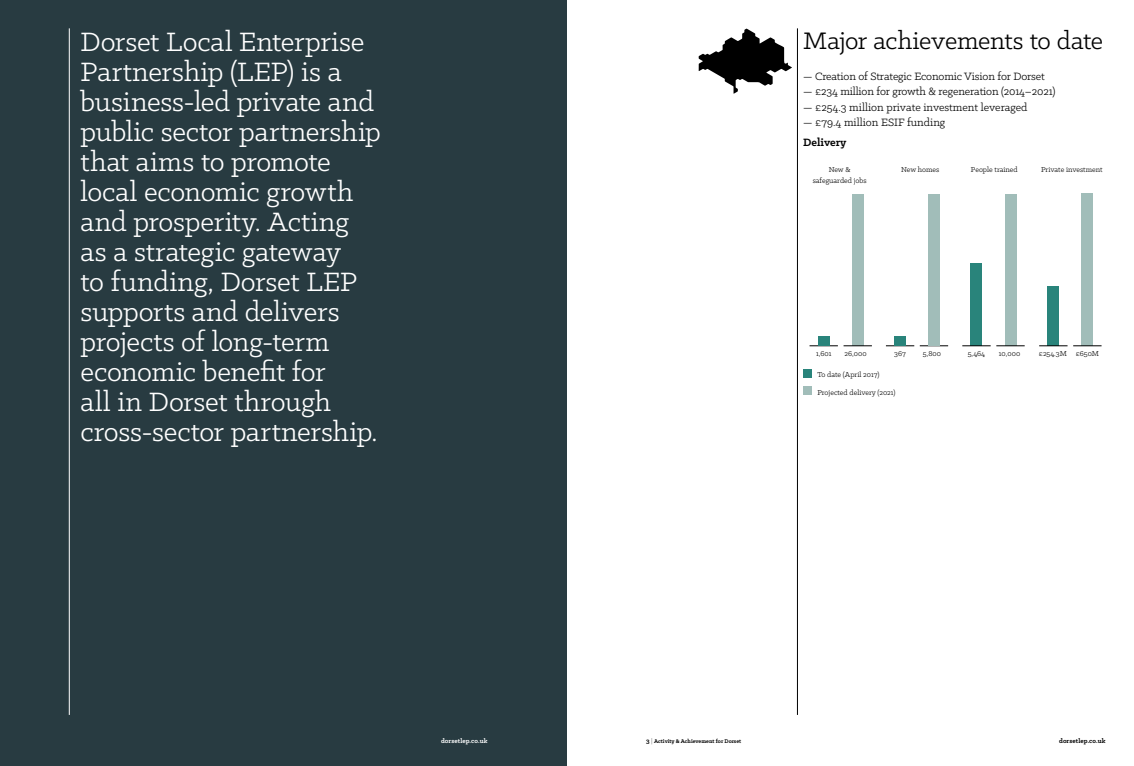
<style>
.page{position:relative;width:1134px;height:766px;background:#fff}
.page>*{position:absolute;margin:0;border:0;box-sizing:border-box;transform-origin:0 0}
.t1{font:30px/30px "Klinic Slab";letter-spacing:-.005em;color:#fff}
.t2{font:27px "Klinic Slab";letter-spacing:-.015em;color:#000}
.t3{font:12px "Klinic Slab";letter-spacing:-.01em;color:#000}
.t4{font:700 12px "Klinic Slab";color:#000}
.t5{font:8px/11px "Klinic Slab";color:#000;text-align:center}
.t6{font:700 7px "Klinic Slab";letter-spacing:.015em;color:#fff}
.t7{font:700 7px "Klinic Slab";letter-spacing:.015em;color:#000}
.t8{font:700 6px "Klinic Slab";color:#000}
.s1{font-size:7px}
.s2{font-weight:300;font-size:7px}
</style>
<div class="page">
<div style="left:0;top:0;width:567px;height:765px;background:#283b41"></div>
<hr style="left:797px;top:28px;width:1px;height:686px;background:#000">
<svg style="left:699px;top:29px;width:93px;height:65px"></svg>
<hr style="left:69px;top:28px;width:1px;height:686px;background:#fff">
<div style="left:803px;top:369px;width:9px;height:8px;background:#29847b"></div>
<div style="left:803px;top:386px;width:9px;height:8px;background:#a1bdb9"></div>
<div style="left:852px;top:194px;width:11px;height:151px;background:#a1bdb9"></div>
<svg style="left:809px;top:345px;width:63px;height:1px"></svg>
<div style="left:818px;top:336px;width:11px;height:9px;background:#29847b"></div>
<svg style="left:920px;top:345px;width:28px;height:1px"></svg>
<div style="left:928px;top:194px;width:12px;height:151px;background:#a1bdb9"></div>
<svg style="left:886px;top:345px;width:28px;height:1px"></svg>
<div style="left:894px;top:336px;width:12px;height:9px;background:#29847b"></div>
<div style="left:1005px;top:194px;width:11px;height:152px;background:#a1bdb9"></div>
<div style="left:971px;top:263px;width:11px;height:83px;background:#29847b"></div>
<svg style="left:962px;top:345px;width:63px;height:1px"></svg>
<div style="left:1082px;top:193px;width:11px;height:152px;background:#a1bdb9"></div>
<div style="left:1047px;top:286px;width:11px;height:60px;background:#29847b"></div>
<svg style="left:1039px;top:345px;width:28px;height:1px"></svg>
<svg style="left:1073px;top:345px;width:28px;height:1px"></svg>
<p class="t1" style="left:81px;top:26px;width:302px">Dorset Local Enterprise<br>Partnership (LEP) is a business-led private and public sector partnership that aims to promote local economic growth and prosperity. Acting as a strategic gateway<br>to funding, Dorset LEP supports and delivers projects of long-term economic benefit for<br>all in Dorset through cross-sector partnership.</p>
<p class="t2" style="left:803px;top:23px;width:301px">Major achievements to date</p>
<p class="t3" style="left:803px;top:69px;width:243px">— Creation of Strategic Economic Vision for Dorset</p>
<p class="t3" style="left:803px;top:84px;width:254px">— £234 million for growth &amp; regeneration (2014–2021)</p>
<p class="t3" style="left:803px;top:99px;width:226px">— £254.3 million private investment leveraged</p>
<p class="t3" style="left:803px;top:114px;width:144px">— £79.4 million ESIF funding</p>
<p class="t4" style="left:803px;top:134px;width:45px">Delivery</p>
<p class="t5" style="left:813px;top:163px;width:55px">New &amp; safeguarded jobs</p>
<p class="t5" style="left:901px;top:163px;width:40px">New homes</p>
<p class="t5" style="left:971px;top:163px;width:48px">People trained</p>
<p class="t5" style="left:1041px;top:163px;width:63px">Private investment</p>
<p class="t5" style="left:816px;top:348px;width:17px">1,601</p>
<p class="t5" style="left:844px;top:348px;width:24px">26,000</p>
<p class="t5" style="left:894px;top:348px;width:13px">367</p>
<p class="t5" style="left:923px;top:348px;width:20px">5,800</p>
<p class="t5" style="left:968px;top:348px;width:19px">5,464</p>
<p class="t5" style="left:999px;top:348px;width:23px">10,000</p>
<p class="t5" style="left:1039px;top:348px;width:62px">£254.3M £650M</p>
<p class="t5" style="left:817px;top:369px;width:63px">To date (April 2017)</p>
<p class="t5" style="left:817px;top:386px;width:80px">Projected delivery (2021)</p>
<p class="t6" style="left:441px;top:736px;width:48px">dorsetlep.co.uk</p>
<p class="t8" style="left:646px;top:737px;width:96px"><span class="s1">3</span> <span class="s2">|</span> Activity &amp; Achievement for Dorset</p>
<p class="t7" style="left:1059px;top:736px;width:48px">dorsetlep.co.uk</p>
</div>
